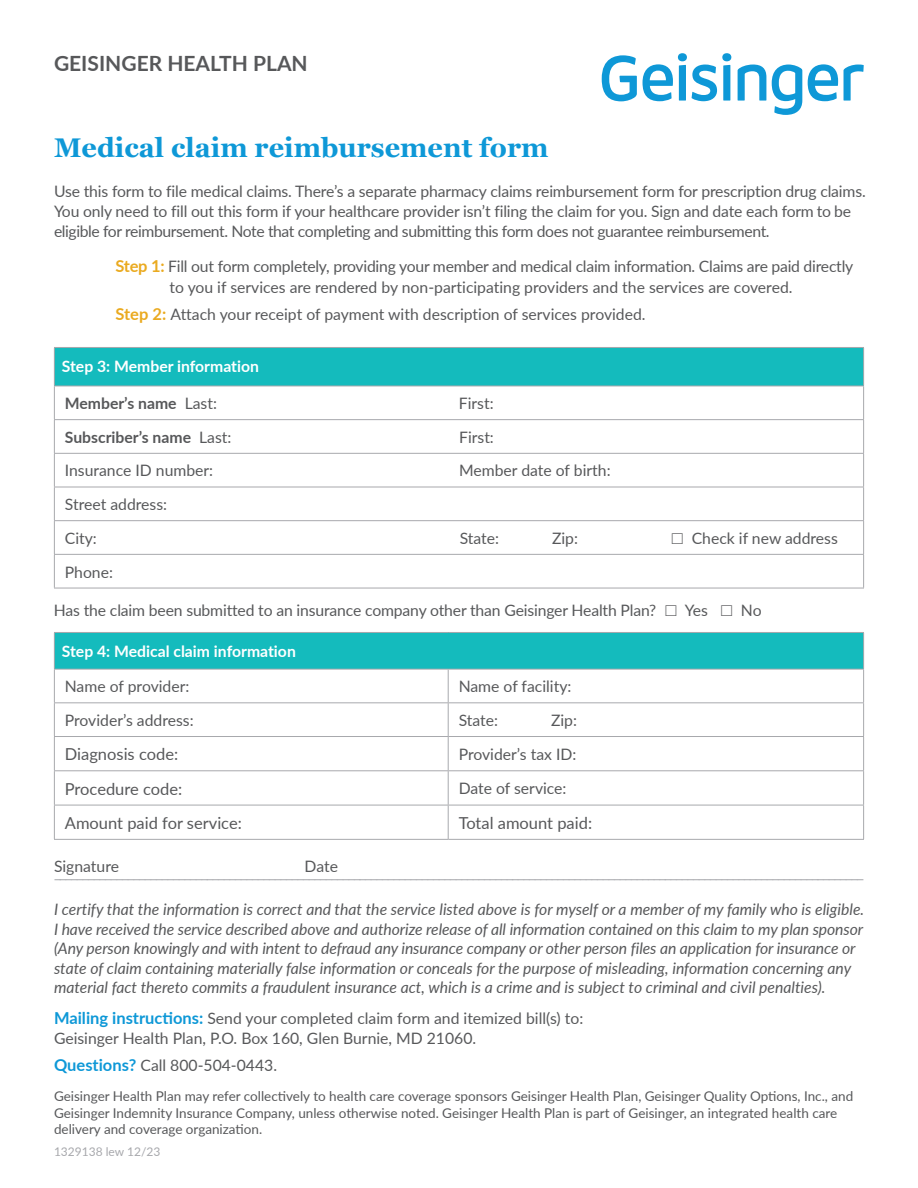
<style>
.page{position:relative;width:918px;height:1188px;background:#fff}
.page>*{position:absolute;margin:0;border:0;box-sizing:border-box;transform-origin:0 0}
.t1{font:700 27px "Georgia";color:#0e98d7}
.t2{font:700 21px "Lato";color:#57585a}
.t3{font:16.5px "Lato";color:#57585a}
.t4{font:15.75px/20.2px "Lato";letter-spacing:-.01em;color:#57585a}
.t5{font:italic 15.75px/19.5px "Lato";letter-spacing:-.005em;color:#57585a}
.t6{font:15.75px "Lato";color:#a8a9ad}
.t7{font:700 15.75px "Lato";color:#fff}
.t8{font:700 15.75px "Lato";color:#57585a}
.t9{font:13.5px/16.5px "Lato";color:#57585a}
.t10{font:12px "Lato";color:#a8a9ad}
.s1{font-weight:700;font-size:16.5px;color:#eaaa20}
.s2{font-weight:400}
.s3{font-family:"L Astrology Pi One"}
.s4{font-weight:700;font-size:16.5px;color:#0e98d7}
</style>
<div class="page">
<svg style="left:602px;top:53px;width:262px;height:62px"></svg>
<div style="left:54px;top:347px;width:810px;height:39px;background:#14bbbd"></div>
<hr style="left:54px;top:347px;width:810px;height:1px;background:#a8a9ad">
<hr style="left:54px;top:348px;width:1px;height:38px;background:#a8a9ad">
<hr style="left:863px;top:348px;width:1px;height:38px;background:#a8a9ad">
<hr style="left:54px;top:386px;width:810px;height:1px;background:#a8a9ad">
<hr style="left:54px;top:386px;width:1px;height:33px;background:#a8a9ad">
<hr style="left:863px;top:386px;width:1px;height:33px;background:#a8a9ad">
<hr style="left:54px;top:419px;width:810px;height:1px;background:#a8a9ad">
<hr style="left:54px;top:420px;width:1px;height:33px;background:#a8a9ad">
<hr style="left:863px;top:420px;width:1px;height:33px;background:#a8a9ad">
<hr style="left:54px;top:453px;width:810px;height:1px;background:#a8a9ad">
<hr style="left:54px;top:454px;width:1px;height:33px;background:#a8a9ad">
<hr style="left:863px;top:454px;width:1px;height:33px;background:#a8a9ad">
<hr style="left:54px;top:487px;width:810px;height:1px;background:#a8a9ad">
<hr style="left:54px;top:487px;width:1px;height:33px;background:#a8a9ad">
<hr style="left:863px;top:487px;width:1px;height:33px;background:#a8a9ad">
<hr style="left:54px;top:520px;width:810px;height:1px;background:#a8a9ad">
<hr style="left:54px;top:521px;width:1px;height:33px;background:#a8a9ad">
<hr style="left:863px;top:521px;width:1px;height:33px;background:#a8a9ad">
<hr style="left:54px;top:554px;width:810px;height:1px;background:#a8a9ad">
<hr style="left:54px;top:555px;width:1px;height:33px;background:#a8a9ad">
<hr style="left:863px;top:555px;width:1px;height:33px;background:#a8a9ad">
<hr style="left:54px;top:588px;width:810px;height:1px;background:#a8a9ad">
<div style="left:54px;top:632px;width:810px;height:37px;background:#14bbbd"></div>
<hr style="left:54px;top:670px;width:1px;height:32px;background:#a8a9ad">
<hr style="left:448px;top:670px;width:1px;height:32px;background:#a8a9ad">
<hr style="left:863px;top:670px;width:1px;height:32px;background:#a8a9ad">
<hr style="left:54px;top:702px;width:394px;height:1px;background:#a8a9ad">
<hr style="left:54px;top:703px;width:1px;height:33px;background:#a8a9ad">
<hr style="left:448px;top:702px;width:416px;height:1px;background:#a8a9ad">
<hr style="left:448px;top:703px;width:1px;height:33px;background:#a8a9ad">
<hr style="left:863px;top:703px;width:1px;height:33px;background:#a8a9ad">
<hr style="left:54px;top:736px;width:394px;height:1px;background:#a8a9ad">
<hr style="left:54px;top:737px;width:1px;height:33px;background:#a8a9ad">
<hr style="left:448px;top:736px;width:416px;height:1px;background:#a8a9ad">
<hr style="left:448px;top:737px;width:1px;height:33px;background:#a8a9ad">
<hr style="left:863px;top:737px;width:1px;height:33px;background:#a8a9ad">
<hr style="left:54px;top:770px;width:394px;height:1px;background:#a8a9ad">
<hr style="left:54px;top:771px;width:1px;height:34px;background:#a8a9ad">
<hr style="left:448px;top:770px;width:416px;height:1px;background:#a8a9ad">
<hr style="left:448px;top:771px;width:1px;height:34px;background:#a8a9ad">
<hr style="left:863px;top:771px;width:1px;height:34px;background:#a8a9ad">
<hr style="left:54px;top:632px;width:394px;height:1px;background:#a8a9ad">
<hr style="left:54px;top:633px;width:1px;height:36px;background:#a8a9ad">
<hr style="left:448px;top:632px;width:416px;height:1px;background:#a8a9ad">
<hr style="left:863px;top:633px;width:1px;height:36px;background:#a8a9ad">
<hr style="left:54px;top:669px;width:394px;height:1px;background:#a8a9ad">
<hr style="left:448px;top:669px;width:416px;height:1px;background:#a8a9ad">
<hr style="left:54px;top:805px;width:394px;height:1px;background:#a8a9ad">
<hr style="left:54px;top:805px;width:1px;height:34px;background:#a8a9ad">
<hr style="left:448px;top:805px;width:416px;height:1px;background:#a8a9ad">
<hr style="left:448px;top:805px;width:1px;height:34px;background:#a8a9ad">
<hr style="left:863px;top:805px;width:1px;height:34px;background:#a8a9ad">
<hr style="left:54px;top:839px;width:394px;height:1px;background:#a8a9ad">
<hr style="left:448px;top:839px;width:416px;height:1px;background:#a8a9ad">
<h2 class="t2" style="left:54px;top:48px;width:255px">GEISINGER HEALTH PLAN</h2>
<h1 class="t1" style="left:54px;top:127px;width:496px">Medical claim reimbursement form</h1>
<p class="t4" style="left:54px;top:180px;width:813px">Use this form to file medical claims. There’s a separate pharmacy claims reimbursement form for prescription drug claims.<br>You only need to fill out this form if your healthcare provider isn’t filing the claim for you. Sign and date each form to be eligible for reimbursement. Note that completing and submitting this form does not guarantee reimbursement.</p>
<p class="t4" style="left:115px;top:256px;width:739px;text-align:center"><span class="s1">Step 1:</span> Fill out form completely, providing your member and medical claim information. Claims are paid directly to you if services are rendered by non-participating providers and the services are covered.</p>
<p class="t4" style="left:115px;top:304px;width:532px"><span class="s1">Step 2:</span> Attach your receipt of payment with description of services provided.</p>
<p class="t7" style="left:62px;top:355px;width:199px">Step 3: Member information</p>
<p class="t8" style="left:65px;top:392px;width:154px">Member’s name <span class="s2">Last:</span></p>
<p class="t4" style="left:459px;top:393px;width:36px">First:</p>
<p class="t8" style="left:65px;top:425px;width:168px">Subscriber’s name <span class="s2">Last:</span></p>
<p class="t4" style="left:459px;top:426px;width:36px">First:</p>
<p class="t4" style="left:65px;top:460px;width:150px">Insurance ID number:</p>
<p class="t4" style="left:459px;top:460px;width:153px">Member date of birth:</p>
<p class="t4" style="left:65px;top:487px;width:104px;line-height:33.6px">Street address:<br>City:</p>
<p class="t4" style="left:460px;top:527px;width:41px">State:</p>
<p class="t4" style="left:552px;top:527px;width:27px">Zip:</p>
<p class="t4" style="left:671px;top:527px;width:169px"><span class="s3">U</span> Check if new address</p>
<p class="t4" style="left:65px;top:561px;width:50px">Phone:</p>
<p class="t4" style="left:54px;top:600px;width:709px">Has the claim been submitted to an insurance company other than Geisinger Health Plan? <span class="s3">U</span> Yes <span class="s3">U</span> No</p>
<p class="t7" style="left:62px;top:640px;width:236px">Step 4: Medical claim information</p>
<p class="t4" style="left:65px;top:676px;width:126px">Name of provider:</p>
<p class="t4" style="left:459px;top:676px;width:114px">Name of facility:</p>
<p class="t4" style="left:65px;top:710px;width:130px">Provider’s address:</p>
<p class="t4" style="left:459px;top:710px;width:41px">State:</p>
<p class="t4" style="left:551px;top:710px;width:27px">Zip:</p>
<p class="t3" style="left:65px;top:742px;width:115px">Diagnosis code:</p>
<p class="t4" style="left:459px;top:743px;width:119px">Provider’s tax ID:</p>
<p class="t3" style="left:65px;top:777px;width:119px">Procedure code:</p>
<p class="t4" style="left:459px;top:777px;width:109px">Date of service:</p>
<p class="t3" style="left:65px;top:811px;width:179px">Amount paid for service:</p>
<p class="t3" style="left:459px;top:811px;width:135px">Total amount paid:</p>
<p class="t4" style="left:54px;top:855px;width:67px">Signature</p>
<p class="t4" style="left:305px;top:855px;width:35px">Date</p>
<p class="t6" style="left:54px;top:861px;width:812px">_______________________________________________________________________________________________________________________________________________</p>
<p class="t5" style="left:54px;top:899px;width:812px">I certify that the information is correct and that the service listed above is for myself or a member of my family who is eligible.<br>I have received the service described above and authorize release of all information contained on this claim to my plan sponsor (Any person knowingly and with intent to defraud any insurance company or other person files an application for insurance or state of claim containing materially false information or conceals for the purpose of misleading, information concerning any material fact thereto commits a fraudulent insurance act, which is a crime and is subject to criminal and civil penalties).</p>
<p class="t4" style="left:54px;top:1008px;width:531px"><span class="s4">Mailing instructions:</span> Send your completed claim form and itemized bill(s) to:<br>Geisinger Health Plan, P.O. Box 160, Glen Burnie, MD 21060.</p>
<p class="t4" style="left:54px;top:1055px;width:225px"><span class="s4">Questions?</span> Call 800-504-0443.</p>
<p class="t9" style="left:54px;top:1088px;width:801px">Geisinger Health Plan may refer collectively to health care coverage sponsors Geisinger Health Plan, Geisinger Quality Options, Inc., and<br>Geisinger Indemnity Insurance Company, unless otherwise noted. Geisinger Health Plan is part of Geisinger, an integrated health care delivery and coverage organization.</p>
<p class="t10" style="left:54px;top:1143px;width:108px">1329138 lew 12/23</p>
</div>
